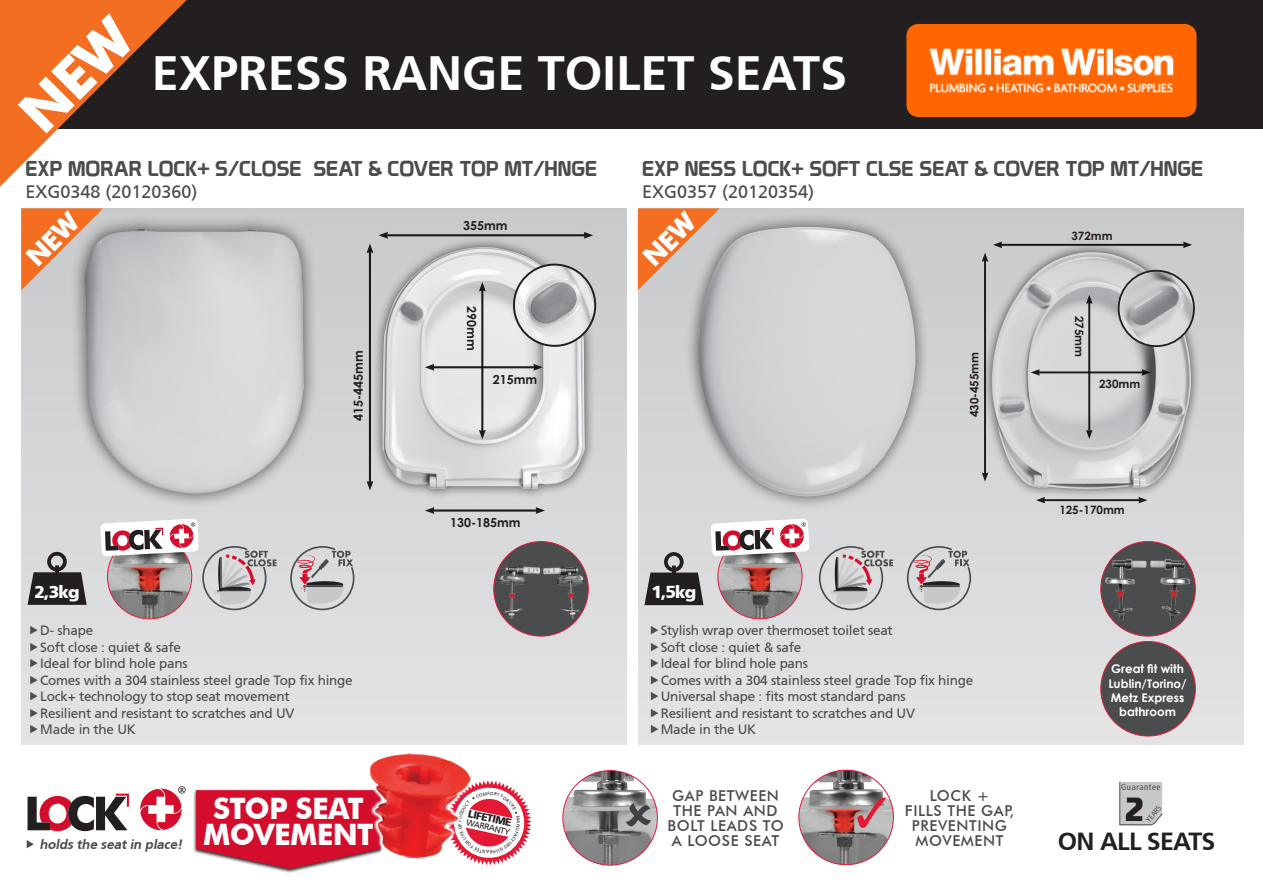
<style>
.page{position:relative;width:1263px;height:893px;background:#fff}
.page>*{position:absolute;margin:0;border:0;box-sizing:border-box;transform-origin:0 0}
.t1{font:700 48.15px "Frutiger CE";color:#fff}
.t2{font:31.95px "Sports EA Sports";color:#231f20;scale:1.08 1}
.t3{font:700 29.55px "Futura BT";letter-spacing:-.025em;color:#fff}
.t4{font:700 24.75px "Frutiger CE";letter-spacing:-.03em;color:#231f20}
.t5{font:21px "Prototype";color:#4b4c4d}
.t6{font:18px "Frutiger CE";color:#4b4c4d}
.t7{font:900 17.25px "Frutiger CE";letter-spacing:-.05em;color:#fff}
.t8{font:500 15px/15px "Futura BT";letter-spacing:.04em;color:#4b4c4d;text-align:center}
.t9{font:13.5px "Frutiger CE";letter-spacing:-.02em;color:#4b4c4d}
.t10{font:italic 700 13.35px "Frutiger CE";color:#4b4c4d}
.t11{font:700 12.45px "Century Gothic";color:#231f20}
.t12{font:700 12px "Century Gothic";color:#fff}
.t13{font:700 11.55px "Century Gothic";color:#231f20}
.t14{font:900 10.5px "Frutiger";color:#231f20}
.t15{font:condensed 8.85px "Frutiger LT";letter-spacing:.06em;color:#4b4c4d}
.t16{font:8.55px "Frutiger CE";color:#231f20}
.t17{font:condensed 7.8px "Frutiger LT";color:#4b4c4d}
</style>
<div class="page">
<div style="left:638px;top:208px;width:606px;height:537px;background:linear-gradient(to bottom,#c8cacb,#e3e3e4)"></div>
<div style="left:21px;top:208px;width:606px;height:537px;background:linear-gradient(to bottom,#c8c9cb,#e3e3e4)"></div>
<div style="left:0;top:0;width:1263px;height:129px;background:#231f20"></div>
<img style="left:906px;top:24px;width:291px;height:93px">
<img style="left:718px;top:535px;width:84px;height:84px;border-radius:42px">
<svg style="left:710px;top:518px;width:99px;height:38px"></svg>
<svg style="left:906px;top:545px;width:66px;height:66px;background:#c0babc"></svg>
<svg style="left:818px;top:545px;width:75px;height:66px;background:#c1bcbe"></svg>
<div style="left:70px;top:215px;width:249px;height:294px;background:#231f20;opacity:.75"></div>
<img style="left:85px;top:229px;width:219px;height:265px">
<svg style="left:28px;top:552px;width:59px;height:53px;background:#686667"></svg>
<div style="left:372px;top:236px;width:224px;height:263px;background:#231f20;opacity:.75"></div>
<img style="left:382px;top:247px;width:203px;height:242px">
<img style="left:514px;top:265px;width:81px;height:81px;border-radius:41px">
<div style="left:513px;top:264px;width:83px;height:83px;border:2px solid #231f20;border-radius:50%"></div>
<hr style="left:433px;top:509px;width:104px;height:3px;background:#231f20">
<svg style="left:425px;top:507px;width:9px;height:7px"></svg>
<svg style="left:536px;top:507px;width:9px;height:7px"></svg>
<hr style="left:369px;top:251px;width:2px;height:232px;background:#231f20">
<svg style="left:366px;top:481px;width:7px;height:9px"></svg>
<svg style="left:366px;top:244px;width:7px;height:9px"></svg>
<hr style="left:386px;top:234px;width:199px;height:2px;background:#231f20">
<svg style="left:379px;top:232px;width:9px;height:7px"></svg>
<svg style="left:584px;top:232px;width:9px;height:7px"></svg>
<hr style="left:481px;top:290px;width:2px;height:141px;background:#231f20">
<svg style="left:479px;top:282px;width:7px;height:9px"></svg>
<svg style="left:479px;top:430px;width:7px;height:9px"></svg>
<hr style="left:433px;top:366px;width:102px;height:2px;background:#231f20">
<svg style="left:425px;top:364px;width:9px;height:7px"></svg>
<svg style="left:533px;top:364px;width:10px;height:7px"></svg>
<img style="left:107px;top:535px;width:85px;height:84px;border-radius:42px">
<svg style="left:289px;top:545px;width:66px;height:66px;background:#c0babc"></svg>
<svg style="left:100px;top:518px;width:176px;height:93px;background:#c0b3b4"></svg>
<img style="left:563px;top:771px;width:94px;height:94px;border-radius:47px">
<svg style="left:1119px;top:781px;width:44px;height:45px;background:#c5c6c8"></svg>
<div style="left:193px;top:789px;width:190px;height:84px;background:#231f20;opacity:.93"></div>
<svg style="left:28px;top:794px;width:101px;height:37px"></svg>
<svg style="left:140px;top:786px;width:46px;height:44px"></svg>
<img style="left:799px;top:770px;width:94px;height:95px;border-radius:47px">
<svg style="left:626px;top:803px;width:25px;height:23px"></svg>
<svg style="left:857px;top:797px;width:29px;height:31px"></svg>
<div style="left:1101px;top:641px;width:94px;height:95px;background:#4b4c4d;border-radius:50%"></div>
<svg style="left:644px;top:552px;width:59px;height:53px;background:#696768"></svg>
<div style="left:685px;top:212px;width:245px;height:298px;background:#231f20;opacity:.75"></div>
<img style="left:698px;top:227px;width:218px;height:270px">
<div style="left:494px;top:542px;width:94px;height:94px;background:#4b4c4d;border-radius:50%"></div>
<div style="left:1101px;top:542px;width:94px;height:94px;background:#4b4c4d;border-radius:50%"></div>
<div style="left:982px;top:242px;width:219px;height:257px;background:#231f20;opacity:.75"></div>
<img style="left:991px;top:252px;width:200px;height:237px">
<img style="left:1118px;top:271px;width:76px;height:75px">
<div style="left:1118px;top:270px;width:77px;height:77px;border:2px solid #231f20;border-radius:50%"></div>
<hr style="left:1044px;top:499px;width:96px;height:2px;background:#231f20">
<svg style="left:1036px;top:497px;width:9px;height:6px"></svg>
<svg style="left:1138px;top:497px;width:9px;height:6px"></svg>
<hr style="left:984px;top:260px;width:2px;height:214px;background:#231f20">
<svg style="left:982px;top:472px;width:6px;height:10px"></svg>
<hr style="left:1001px;top:244px;width:183px;height:2px;background:#231f20">
<svg style="left:982px;top:242px;width:20px;height:20px"></svg>
<svg style="left:1183px;top:242px;width:9px;height:6px"></svg>
<hr style="left:1088px;top:302px;width:2px;height:129px;background:#231f20">
<svg style="left:1086px;top:295px;width:6px;height:9px"></svg>
<svg style="left:1086px;top:430px;width:6px;height:9px"></svg>
<hr style="left:1038px;top:371px;width:105px;height:2px;background:#231f20">
<svg style="left:1031px;top:369px;width:9px;height:7px"></svg>
<svg style="left:1141px;top:369px;width:10px;height:7px"></svg>
<img style="left:499px;top:566px;width:85px;height:52px">
<img style="left:1105px;top:559px;width:84px;height:61px">
<svg style="left:30px;top:626px;width:8px;height:9px"></svg>
<svg style="left:30px;top:642px;width:8px;height:9px"></svg>
<svg style="left:30px;top:659px;width:8px;height:9px"></svg>
<svg style="left:30px;top:675px;width:8px;height:9px"></svg>
<svg style="left:30px;top:692px;width:8px;height:9px"></svg>
<svg style="left:30px;top:708px;width:8px;height:9px"></svg>
<svg style="left:30px;top:725px;width:8px;height:9px"></svg>
<svg style="left:651px;top:626px;width:7px;height:9px"></svg>
<svg style="left:651px;top:642px;width:7px;height:9px"></svg>
<svg style="left:651px;top:659px;width:7px;height:9px"></svg>
<svg style="left:651px;top:675px;width:7px;height:9px"></svg>
<svg style="left:651px;top:692px;width:7px;height:9px"></svg>
<svg style="left:651px;top:708px;width:7px;height:9px"></svg>
<svg style="left:651px;top:725px;width:7px;height:9px"></svg>
<svg style="left:638px;top:208px;width:82px;height:82px;background:#db9a74"></svg>
<svg style="left:21px;top:208px;width:82px;height:82px;background:#d6946f"></svg>
<svg style="left:196px;top:753px;width:335px;height:116px"></svg>
<svg style="left:0;top:0;width:187px;height:187px"></svg>
<h1 class="t1" style="left:152px;top:45px;width:697px">EXPRESS RANGE TOILET SEATS</h1>
<p class="t5" style="left:26px;top:156px;width:573px">EXP MORAR LOCK+ S/CLOSE SEAT &amp; COVER TOP MT/HNGE</p>
<p class="t6" style="left:26px;top:181px;width:174px">EXG0348 (20120360)</p>
<p class="t7" style="left:35px;top:581px;width:47px">2,3kg</p>
<p class="t11" style="left:349px;top:421px;width:72px;rotate:-90deg">415-445mm</p>
<p class="t9" style="left:40px;top:623px;width:54px">D- shape</p>
<p class="t9" style="left:40px;top:639px;width:142px">Soft close : quiet &amp; safe</p>
<p class="t9" style="left:40px;top:656px;width:149px">Ideal for blind hole pans</p>
<p class="t9" style="left:40px;top:672px;width:314px">Comes with a 304 stainless steel grade Top fix hinge</p>
<p class="t9" style="left:40px;top:689px;width:251px">Lock+ technology to stop seat movement</p>
<p class="t9" style="left:40px;top:705px;width:256px">Resilient and resistant to scratches and UV</p>
<p class="t9" style="left:40px;top:722px;width:97px">Made in the UK</p>
<h3 class="t3" style="left:213px;top:790px;width:152px">STOP SEAT</h3>
<p class="t10" style="left:39px;top:837px;width:336px">holds the seatin place! <sup>M</sup> <sup>OV</sup> <sup>E</sup> <sup>M</sup> <sup>E</sup> <sup>N</sup> <sup>T</sup></p>
<p class="t11" style="left:463px;top:216px;width:46px">355mm</p>
<p class="t11" style="left:481px;top:306px;width:46px;rotate:90deg">290mm</p>
<p class="t11" style="left:493px;top:370px;width:46px">215mm</p>
<p class="t11" style="left:450px;top:513px;width:72px">130-185mm</p>
<p class="t14" style="left:470px;top:807px;width:46px;rotate:12deg">LIFETIME</p>
<p class="t16" style="left:467px;top:818px;width:46px;rotate:12deg">WARRANTY</p>
<p class="t5" style="left:642px;top:156px;width:563px">EXP NESS LOCK+ SOFT CLSE SEAT &amp; COVER TOP MT/HNGE</p>
<p class="t6" style="left:642px;top:181px;width:174px">EXG0357 (20120354)</p>
<p class="t7" style="left:651px;top:582px;width:47px">1,5kg</p>
<p class="t13" style="left:965px;top:417px;width:67px;rotate:-90deg">430-455mm</p>
<p class="t9" style="left:661px;top:623px;width:234px">Stylish wrap over thermoset toilet seat</p>
<p class="t9" style="left:661px;top:639px;width:142px">Soft close : quiet &amp; safe</p>
<p class="t9" style="left:661px;top:656px;width:149px">Ideal for blind hole pans</p>
<p class="t9" style="left:661px;top:672px;width:314px">Comes with a 304 stainless steel grade Top fix hinge</p>
<p class="t9" style="left:661px;top:689px;width:247px">Universal shape : fits most standard pans</p>
<p class="t9" style="left:661px;top:705px;width:256px">Resilient and resistant to scratches and UV</p>
<p class="t9" style="left:661px;top:722px;width:97px">Made in the UK</p>
<p class="t8" style="left:667px;top:788px;width:118px">GAP BETWEEN<br>THE PAN AND<br>BOLT LEADS TO<br>A LOOSE SEAT</p>
<p class="t8" style="left:905px;top:788px;width:111px">LOCK +<br>FILLS THE GAP,<br>PREVENTING<br>MOVEMENT</p>
<p class="t13" style="left:1071px;top:227px;width:43px">372mm</p>
<p class="t13" style="left:1088px;top:316px;width:43px;rotate:90deg">275mm</p>
<p class="t13" style="left:1099px;top:375px;width:43px">230mm</p>
<p class="t13" style="left:1059px;top:501px;width:67px">125-170mm</p>
<p class="t12" style="left:1111px;top:660px;width:74px">Great fit with</p>
<p class="t12" style="left:1108px;top:674px;width:80px">Lublin/Torino/</p>
<p class="t12" style="left:1111px;top:689px;width:75px">Metz Express</p>
<p class="t12" style="left:1119px;top:703px;width:58px">bathroom</p>
<p class="t15" style="left:1121px;top:782px;width:41px">Guarantee</p>
<p class="t17" style="left:1144px;top:819px;width:21px;rotate:-51deg">YEARS</p>
<h2 class="t2" style="left:1125px;top:791px;width:19px">2</h2>
<h3 class="t4" style="left:1058px;top:826px;width:159px">ON ALL SEATS</h3>
</div>
